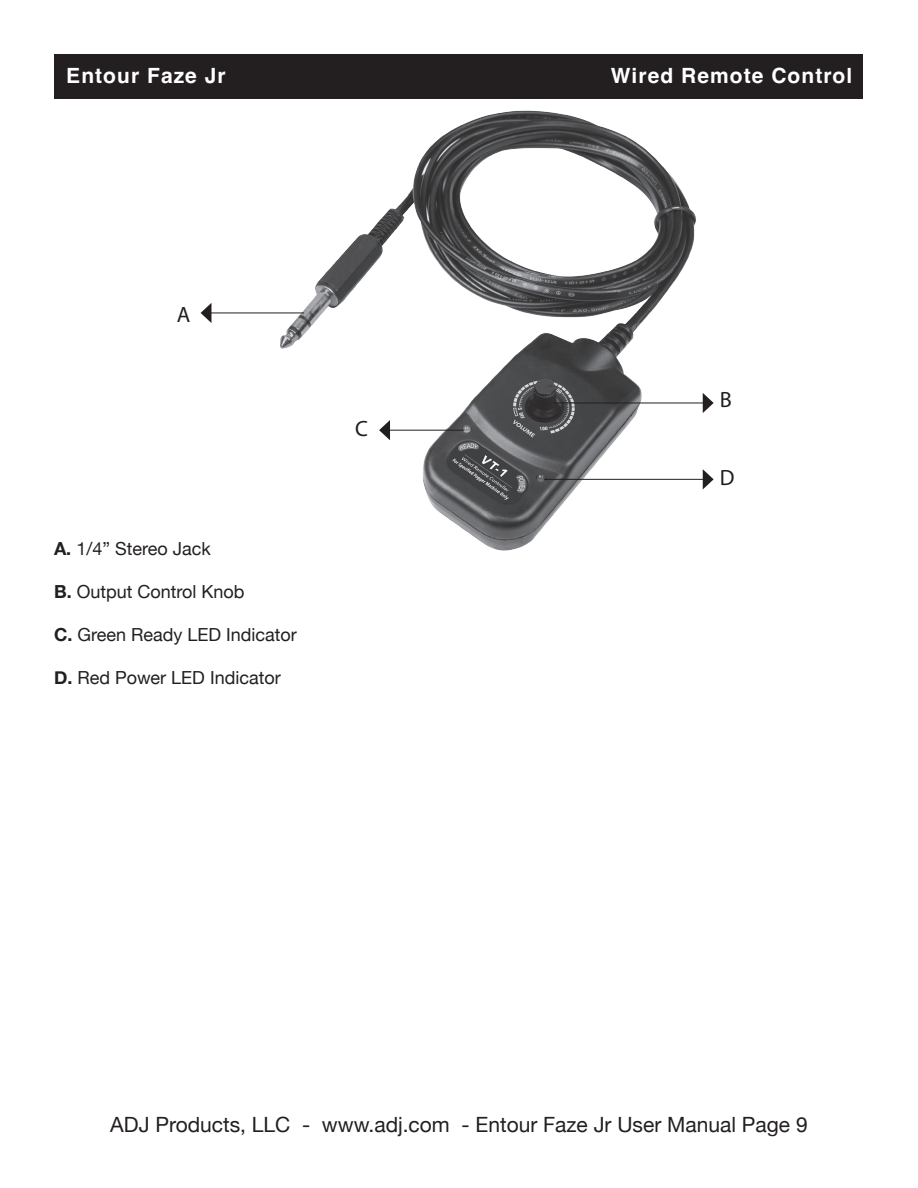
<style>
.page{position:relative;width:918px;height:1188px;background:#fff}
.page>*{position:absolute;margin:0;border:0;box-sizing:border-box;transform-origin:0 0}
.t1{font:700 22.2px "Frutiger LT Std";color:#231f20}
.t2{font:21px "Helvetica Neue";color:#231f20}
.t3{font:700 21px "Helvetica";letter-spacing:.05em;color:#fff}
.t4{font:18px "Helvetica Neue";color:#231f20}
.s1{font-weight:700}
</style>
<div class="page">
<div style="left:54px;top:54px;width:809px;height:44px;background:#231f20"></div>
<img style="left:253px;top:110px;width:450px;height:441px">
<hr style="left:210px;top:312px;width:94px;height:1px;background:#231f20">
<svg style="left:201px;top:303px;width:10px;height:20px"></svg>
<hr style="left:388px;top:430px;width:76px;height:1px;background:#231f20">
<svg style="left:379px;top:420px;width:11px;height:20px"></svg>
<hr style="left:554px;top:403px;width:150px;height:1px;background:#231f20">
<svg style="left:703px;top:393px;width:11px;height:20px"></svg>
<hr style="left:544px;top:479px;width:160px;height:1px;background:#231f20">
<svg style="left:703px;top:469px;width:11px;height:20px"></svg>
<p class="t3" style="left:66px;top:63px;width:161px">Entour Faze Jr</p>
<p class="t3" style="left:611px;top:63px;width:243px">Wired Remote Control</p>
<p class="t1" style="left:177px;top:301px;width:15px">A</p>
<p class="t4" style="left:54px;top:535px;width:158px"><span class="s1">A.</span> 1/4” Stereo Jack</p>
<p class="t4" style="left:54px;top:578px;width:192px"><span class="s1">B.</span> Output Control Knob</p>
<p class="t4" style="left:54px;top:622px;width:244px"><span class="s1">C.</span> Green Ready LED Indicator</p>
<p class="t4" style="left:54px;top:665px;width:228px"><span class="s1">D.</span> Red Power LED Indicator</p>
<p class="t1" style="left:355px;top:415px;width:14px">C</p>
<p class="t1" style="left:720px;top:386px;width:14px">B</p>
<p class="t1" style="left:720px;top:464px;width:16px">D</p>
<p class="t2" style="left:110px;top:1110px;width:699px">ADJ Products, LLC - www.adj.com - Entour Faze Jr User Manual Page 9</p>
</div>
